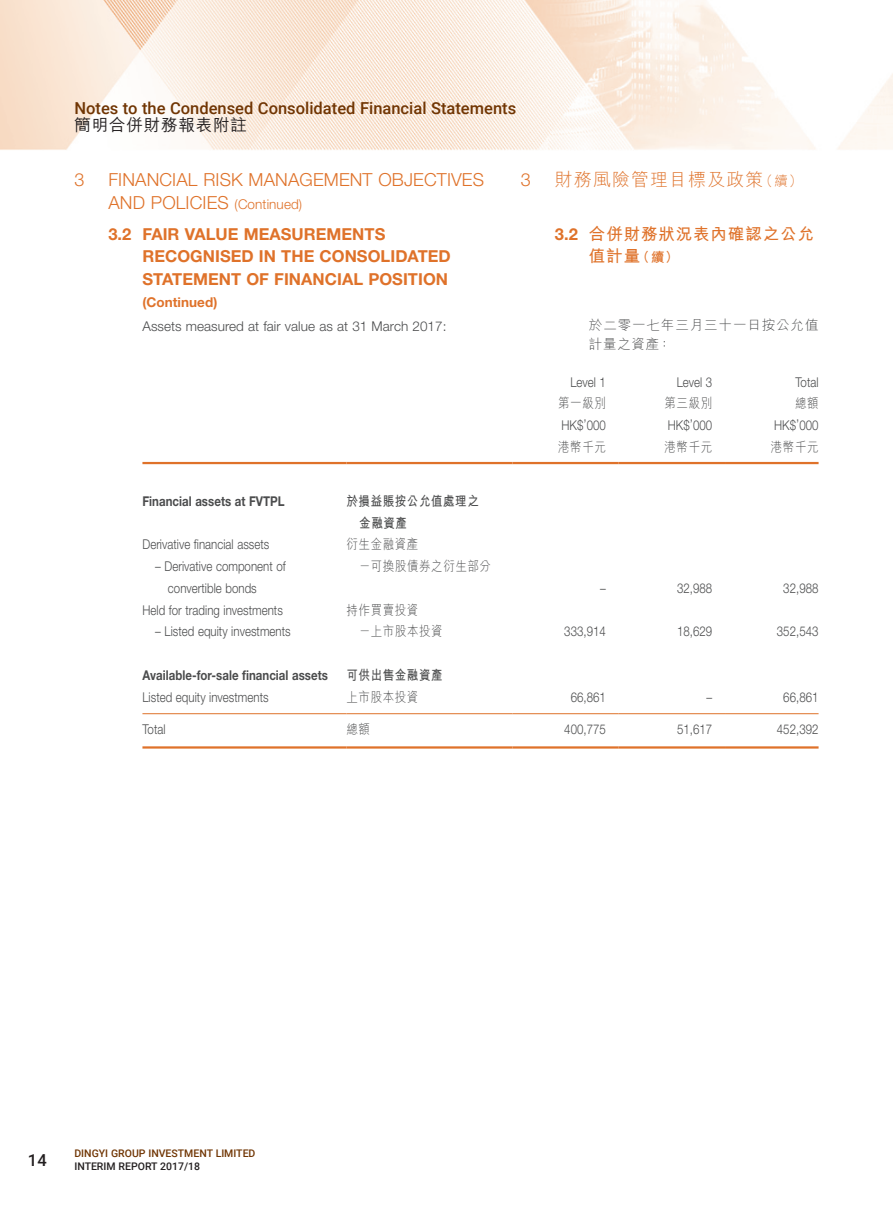
<style>
.page{position:relative;width:893px;height:1212px;background:#fff}
.page>*{position:absolute;margin:0;border:0;box-sizing:border-box;transform-origin:0 0}
.Heading_1{font:300 18px/22.5px "Helvetica Neue LT Std";letter-spacing:.01em;color:#df722a}
.C_Heading_1{font:300 18px "M Hei HK";letter-spacing:.06em;color:#df722a}
.C_Heading_1-2{font:300 18px "Helvetica Neue LT Std";color:#df722a}
.Heading_2{font:700 16.5px/22.5px "Helvetica Neue LT Std";letter-spacing:.005em;color:#df722a}
.t1{font:500 16.5px "Roboto";color:#703503}
.C_Heading_2{font:700 16.5px/22.5px "M Hei HK";letter-spacing:.055em;color:#df722a}
.t2{font:500 16.5px "M Hei HK";letter-spacing:.05em;color:#231f20}
.t3{font:500 16.5px "Roboto";color:#231f20}
.Body_Text{font:300 13.5px/21.8px "Helvetica Neue LT Std";letter-spacing:.005em;color:#4b4c4d;scale:.85 1}
.Body_Text-2{font:300 13.5px "M Hei HK";letter-spacing:.055em;color:#4b4c4d;scale:.85 1}
.Body_Text-3{font:700 13.5px "Helvetica Neue LT Std";letter-spacing:.005em;color:#4b4c4d;scale:.85 1}
.Body_Text-4{font:300 13.5px "Helvetica Neue LT Std";letter-spacing:.005em;color:#4b4c4d}
.Body_Text-5{font:700 13.5px/21.8px "M Hei HK";letter-spacing:.055em;color:#4b4c4d;scale:.85 1}
.C_Body_Text{font:300 13.5px/18.8px "M Hei HK";letter-spacing:.065em;color:#4b4c4d}
.Heading_2-2{font:700 13.5px "Helvetica Neue LT Std";letter-spacing:.005em;color:#df722a}
.t4{font:500 10.5px "Roboto";color:#703503}
.t5{font:500 10.5px "Roboto";color:#231f20}
.s1{font-size:13.5px}
.s2{font-family:"Helvetica Neue LT Std"}
</style>
<div class="page">
<img style="left:0;top:0;width:893px;height:749px">
<hr style="left:142px;top:462px;width:205px;height:2px;background:#df722a">
<hr style="left:347px;top:462px;width:165px;height:2px;background:#df722a">
<hr style="left:512px;top:462px;width:107px;height:2px;background:#df722a">
<hr style="left:619px;top:462px;width:106px;height:2px;background:#df722a">
<hr style="left:725px;top:462px;width:94px;height:2px;background:#df722a">
<hr style="left:142px;top:713px;width:205px;height:1px;background:#df722a">
<hr style="left:347px;top:713px;width:165px;height:1px;background:#df722a">
<hr style="left:512px;top:713px;width:107px;height:1px;background:#df722a">
<hr style="left:619px;top:713px;width:106px;height:1px;background:#df722a">
<hr style="left:725px;top:713px;width:94px;height:1px;background:#df722a">
<hr style="left:142px;top:746px;width:205px;height:2px;background:#df722a">
<hr style="left:347px;top:746px;width:165px;height:2px;background:#df722a">
<hr style="left:512px;top:746px;width:107px;height:2px;background:#df722a">
<hr style="left:619px;top:746px;width:106px;height:2px;background:#df722a">
<hr style="left:725px;top:746px;width:94px;height:2px;background:#df722a">
<p class="t1" style="left:74px;top:97px;width:443px">Notes to the Condensed Consolidated Financial Statements</p>
<p class="t2" style="left:74px;top:113px;width:174px">簡明合併財務報表附註</p>
<p class="Heading_1" style="left:74px;top:168px;width:12px">3</p>
<p class="Heading_1" style="left:108px;top:168px;width:377px">FINANCIAL RISK MANAGEMENT OBJECTIVES<br>AND POLICIES <span class="s1">(Continued)</span></p>
<p class="Heading_2" style="left:142px;top:222px;width:310px;text-indent:-34px">3.2 FAIR VALUE MEASUREMENTS<br>RECOGNISED IN THE CONSOLIDATED<br>STATEMENT OF FINANCIAL POSITION</p>
<p class="Heading_2-2" style="left:142px;top:294px;width:76px">(Continued)</p>
<p class="Body_Text-4" style="left:142px;top:318px;width:305px">Assets measured at fair value as at 31 March 2017:</p>
<p class="Body_Text-3" style="left:142px;top:493px;width:169px">Financial assets at FVTPL</p>
<p class="Body_Text-5" style="left:359px;top:489px;width:142px;text-indent:-13px">於損益賬按公允值處理之金融資產</p>
<p class="Body_Text" style="left:142px;top:533px;width:151px">Derivative financial assets</p>
<p class="Body_Text-2" style="left:347px;top:538px;width:86px">衍生金融資產</p>
<p class="Body_Text" style="left:168px;top:555px;width:140px;text-indent:-13px">– Derivative component of convertible bonds</p>
<p class="Body_Text-2" style="left:359px;top:559px;width:156px">－可換股債券之衍生部分</p>
<p class="C_Heading_1-2" style="left:521px;top:169px;width:12px">3</p>
<p class="C_Heading_1" style="left:555px;top:170px;width:249px">財務風險管理目標及政策<span class="s1">（續）</span></p>
<p class="C_Heading_2" style="left:589px;top:221px;width:227px;text-indent:-34px"><span class="s2">3.2</span> 合併財務狀況表內確認之公允值計量<span class="s1">（續）</span></p>
<p class="C_Body_Text" style="left:589px;top:316px;width:231px">於二零一七年三月三十一日按公允值計量之資產：</p>
<p class="Body_Text" style="left:570px;top:371px;width:43px">Level 1</p>
<p class="Body_Text" style="left:677px;top:371px;width:43px">Level 3</p>
<p class="Body_Text" style="left:795px;top:371px;width:29px">Total</p>
<p class="Body_Text-2" style="left:558px;top:396px;width:58px">第一級別</p>
<p class="Body_Text-2" style="left:664px;top:396px;width:58px">第三級別</p>
<p class="Body_Text-2" style="left:795px;top:396px;width:29px">總額</p>
<p class="Body_Text" style="left:561px;top:414px;width:54px">HK$’000</p>
<p class="Body_Text" style="left:668px;top:414px;width:54px">HK$’000</p>
<p class="Body_Text" style="left:774px;top:414px;width:54px">HK$’000</p>
<p class="Body_Text-2" style="left:558px;top:440px;width:58px">港幣千元</p>
<p class="Body_Text-2" style="left:664px;top:440px;width:58px">港幣千元</p>
<p class="Body_Text-2" style="left:771px;top:440px;width:58px">港幣千元</p>
<p class="Body_Text" style="left:600px;top:577px;width:8px">–</p>
<p class="Body_Text" style="left:677px;top:577px;width:43px">32,988</p>
<p class="Body_Text" style="left:783px;top:577px;width:43px">32,988</p>
<p class="Body_Text" style="left:142px;top:599px;width:167px">Held for trading investments</p>
<p class="Body_Text-2" style="left:347px;top:603px;width:86px">持作買賣投資</p>
<p class="Body_Text" style="left:155px;top:620px;width:161px">– Listed equity investments</p>
<p class="Body_Text-2" style="left:359px;top:625px;width:100px">－上市股本投資</p>
<p class="Body_Text" style="left:564px;top:620px;width:51px">333,914</p>
<p class="Body_Text" style="left:677px;top:620px;width:43px">18,629</p>
<p class="Body_Text" style="left:777px;top:620px;width:51px">352,543</p>
<p class="Body_Text-3" style="left:142px;top:667px;width:220px">Available-for-sale financial assets</p>
<p class="Body_Text-5" style="left:347px;top:663px;width:115px">可供出售金融資產</p>
<p class="Body_Text" style="left:142px;top:686px;width:150px">Listed equity investments</p>
<p class="Body_Text-2" style="left:347px;top:690px;width:86px">上市股本投資</p>
<p class="Body_Text" style="left:571px;top:686px;width:43px">66,861</p>
<p class="Body_Text" style="left:706px;top:686px;width:8px">–</p>
<p class="Body_Text" style="left:783px;top:686px;width:43px">66,861</p>
<p class="Body_Text" style="left:142px;top:718px;width:29px">Total</p>
<p class="Body_Text-2" style="left:347px;top:722px;width:29px">總額</p>
<p class="Body_Text" style="left:564px;top:718px;width:51px">400,775</p>
<p class="Body_Text" style="left:677px;top:718px;width:43px">51,617</p>
<p class="Body_Text" style="left:777px;top:718px;width:51px">452,392</p>
<p class="t3" style="left:28px;top:1148px;width:20px">14</p>
<p class="t4" style="left:74px;top:1145px;width:183px">DINGYI GROUP INVESTMENT LIMITED</p>
<p class="t5" style="left:74px;top:1159px;width:127px">INTERIM REPORT 2017/18</p>
</div>
